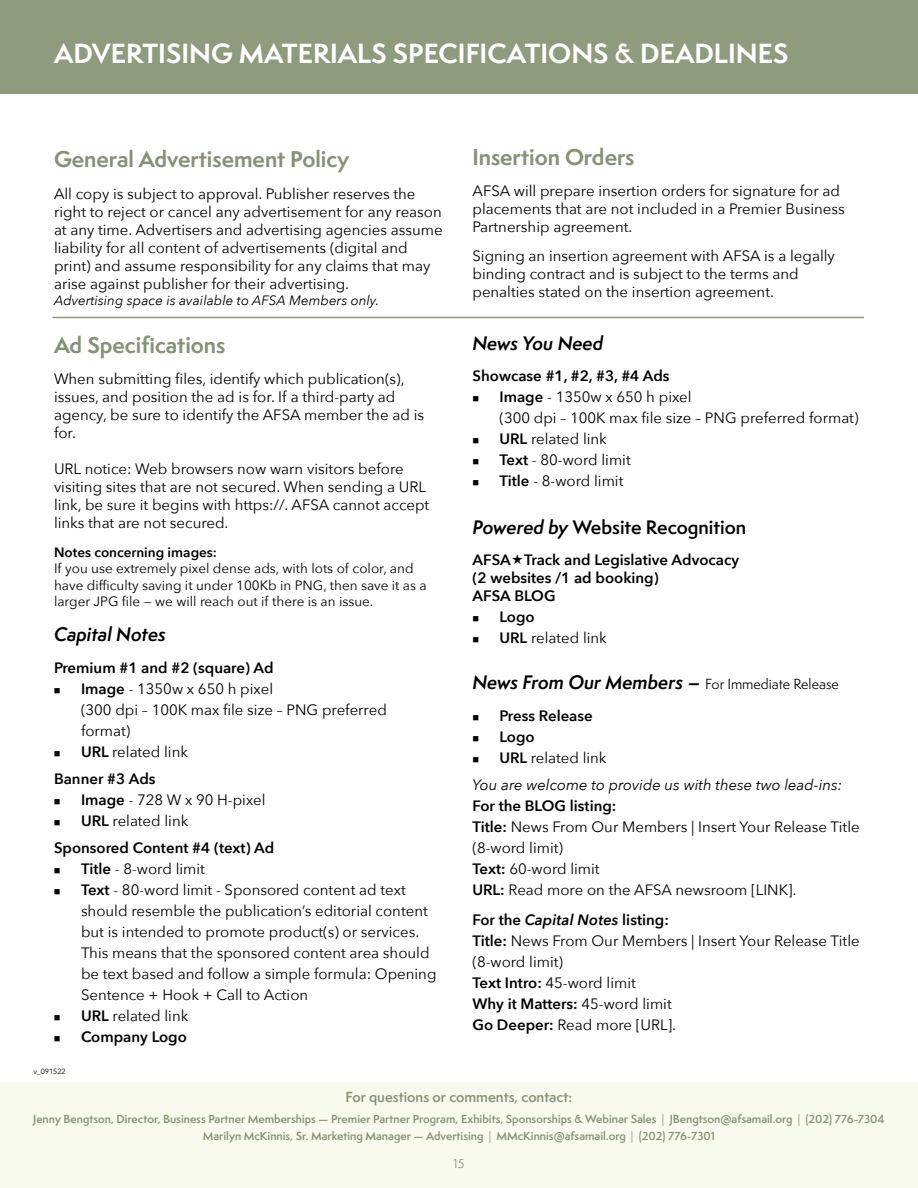
<style>
.page{position:relative;width:918px;height:1188px;background:#fff}
.page>*{position:absolute;margin:0;border:0;box-sizing:border-box;transform-origin:0 0}
.t1{font:700 25.5px "Semplicita Pro";color:#fff}
.t2{font:700 21px "Semplicita Pro";color:#869276}
.t3{font:600 18px "Semplicita Pro";color:#000}
.t4{font:italic 600 18px "Semplicita Pro";letter-spacing:-.005em;color:#000}
.t5{font:15px/21px "Avenir Next";color:#000}
.t6{font:600 15px/27px "Avenir Next";color:#000}
.t7{font:italic 15px/27px "Avenir Next";color:#000}
.t8{font:13.5px/16.2px "Avenir Next";color:#000}
.t9{font:italic 13.5px "Avenir Next";color:#000}
.t10{font:13.5px "Semplicita Pro";color:#000}
.t11{font:600 13.5px "Semplicita Pro";color:#869276}
.t12{font:600 13.5px "Avenir Next";color:#000}
.t13{font:12px "Semplicita Pro";color:#869276}
.t14{font:600 10.8px/16.5px "Semplicita Pro";color:#869276;text-align:center}
.t15{font:7.5px "Avenir";color:#000}
.s1{font-weight:600}
.s2{font-weight:400}
.s3{font-style:italic}
.s4{font-weight:600;font-style:italic;font-size:18px}
.s5{font-weight:600;font-style:italic;font-size:19.5px}
.s6{font-weight:600;font-style:normal}
.s7{font-style:normal}
.s8{font-weight:600;font-style:italic}
</style>
<div class="page">
<div style="left:0;top:0;width:918px;height:94px;background:#8e9b7d"></div>
<div style="left:0;top:1082px;width:918px;height:106px;background:#f8faed"></div>
<hr style="left:52px;top:317px;width:812px;height:1px;background:#8e9b7d">
<h1 class="t1" style="left:54px;top:34px;width:736px">ADVERTISING MATERIALS SPECIFICATIONS &amp; DEADLINES</h1>
<h2 class="t2" style="left:54px;top:144px;width:297px">General Advertisement Policy</h2>
<p class="t5" style="left:54px;top:184px;width:390px;line-height:18px">All copy is subject to approval. Publisher reserves the right to reject or cancel any advertisement for any reason at any time. Advertisers and advertising agencies assume liability for all content of advertisements (digital and print) and assume responsibility for any claims that may arise against publisher for their advertising.</p>
<p class="t9" style="left:54px;top:289px;width:327px">Advertising space is available to AFSA Members only.</p>
<h2 class="t2" style="left:54px;top:329px;width:173px">Ad Specifications</h2>
<p class="t5" style="left:54px;top:369px;width:372px;line-height:18px">When submitting files, identify which publication(s), issues, and position the ad is for. If a third-party ad agency, be sure to identify the AFSA member the ad is for.</p>
<p class="t5" style="left:54px;top:459px;width:377px;line-height:18px">URL notice: Web browsers now warn visitors before visiting sites that are not secured. When sending a URL link, be sure it begins with https://. AFSA cannot accept links that are not secured.</p>
<p class="t12" style="left:54px;top:541px;width:165px">Notes concerning images:</p>
<p class="t8" style="left:54px;top:560px;width:374px">If you use extremely pixel dense ads, with lots of color, and have difficulty saving it under 100Kb in PNG, then save it as a larger JPG file — we will reach out if there is an issue.</p>
<p class="t4" style="left:54px;top:621px;width:113px">Capital Notes</p>
<p class="t6" style="left:54px;top:654px;width:221px">Premium #1 and #2 (square) Ad</p>
<p class="t5" style="left:81px;top:677px;width:307px;text-indent:-27px">■ <span class="s1">Image</span> - 1350w x 650 h pixel<br>(300 dpi – 100K max file size – PNG preferred format)</p>
<p class="t6" style="left:54px;top:738px;width:136px">■ URL <span class="s2">related link<br></span>Banner #3 Ads</p>
<p class="t5" style="left:54px;top:788px;width:213px">■ <span class="s1">Image</span> - 728 W x 90 H-pixel</p>
<p class="t6" style="left:54px;top:807px;width:222px">■ URL <span class="s2">related link<br></span>Sponsored Content #4 (text) Ad</p>
<p class="t5" style="left:54px;top:857px;width:152px">■ <span class="s1">Title</span> - 8-word limit</p>
<p class="t5" style="left:81px;top:878px;width:357px;text-indent:-27px">■ <span class="s1">Text</span> - 80-word limit - Sponsored content ad text should resemble the publication’s editorial content but is intended to promote product(s) or services.<br>This means that the sponsored content area should be text based and follow a simple formula: Opening Sentence + Hook + Call to Action</p>
<p class="t5" style="left:54px;top:1004px;width:136px">■ <span class="s1">URL</span> related link</p>
<p class="t6" style="left:54px;top:1023px;width:134px">■ Company Logo</p>
<p class="t15" style="left:33px;top:1067px;width:34px">v_091522</p>
<h2 class="t2" style="left:472px;top:141px;width:164px">Insertion Orders</h2>
<p class="t5" style="left:472px;top:181px;width:374px;line-height:18px">AFSA will prepare insertion orders for signature for ad placements that are not included in a Premier Business<br>Partnership agreement.</p>
<p class="t5" style="left:472px;top:246px;width:364px;line-height:18px">Signing an insertion agreement with AFSA is a legally binding contract and is subject to the terms and penalties stated on the insertion agreement.</p>
<p class="t4" style="left:472px;top:330px;width:132px">News You Need</p>
<p class="t6" style="left:472px;top:362px;width:199px">Showcase #1, #2, #3, #4 Ads</p>
<p class="t5" style="left:500px;top:386px;width:361px;text-indent:-27px">■ <span class="s1">Image</span> - 1350w x 650 h pixel<br>(300 dpi – 100K max file size – PNG preferred format)</p>
<p class="t5" style="left:472px;top:428px;width:136px">■ <span class="s1">URL</span> related link</p>
<p class="t5" style="left:472px;top:449px;width:160px">■ <span class="s1">Text</span> - 80-word limit</p>
<p class="t5" style="left:472px;top:470px;width:152px">■ <span class="s1">Title</span> - 8-word limit</p>
<p class="t3" style="left:472px;top:514px;width:275px"><span class="s3">Powered by</span> Website Recognition</p>
<p class="t6" style="left:472px;top:550px;width:268px;line-height:18px">AFSA Track and Legislative Advocacy (2 websites /1 ad booking)<br>AFSA BLOG</p>
<p class="t6" style="left:472px;top:603px;width:64px">■ Logo</p>
<p class="t5" style="left:472px;top:627px;width:136px">■ <span class="s1">URL</span> related link</p>
<p class="t10" style="left:472px;top:675px;width:368px"><span class="s4">News From Our Members</span> <span class="s5">–</span> For Immediate Release</p>
<p class="t6" style="left:472px;top:702px;width:122px">■ Press Release</p>
<p class="t6" style="left:472px;top:723px;width:64px">■ Logo</p>
<p class="t7" style="left:472px;top:743px;width:371px">■ <span class="s6">URL</span> <span class="s7">related link<br></span>You are welcome to provide us with these two lead-ins:</p>
<p class="t5" style="left:472px;top:795px;width:389px"><span class="s1">For the BLOG listing:<br>Title:</span> News From Our Members | Insert Your Release Title (8-word limit)<br><span class="s1">Text:</span> 60-word limit<br><span class="s1">URL:</span> Read more on the AFSA newsroom [LINK].</p>
<p class="t5" style="left:472px;top:909px;width:389px"><span class="s1">For the</span> <span class="s8">Capital Notes</span> <span class="s1">listing:<br>Title:</span> News From Our Members | Insert Your Release Title (8-word limit)<br><span class="s1">Text Intro:</span> 45-word limit<br><span class="s1">Why it Matters:</span> 45-word limit<br><span class="s1">Go Deeper:</span> Read more [URL].</p>
<p class="t11" style="left:346px;top:1087px;width:228px">For questions or comments, contact:</p>
<p class="t14" style="left:33px;top:1111px;width:853px">Jenny Bengtson, Director, Business Partner Memberships — Premier Partner Program, Exhibits, Sponsorships &amp; Webinar Sales <span class="s2">|</span> JBengtson@afsamail.org <span class="s2">|</span> (202) 776-7304<br>Marilyn McKinnis, Sr. Marketing Manager — Advertising <span class="s2">|</span> MMcKinnis@afsamail.org <span class="s2">|</span> (202) 776-7301</p>
<p class="t13" style="left:454px;top:1155px;width:12px">15</p>
</div>
